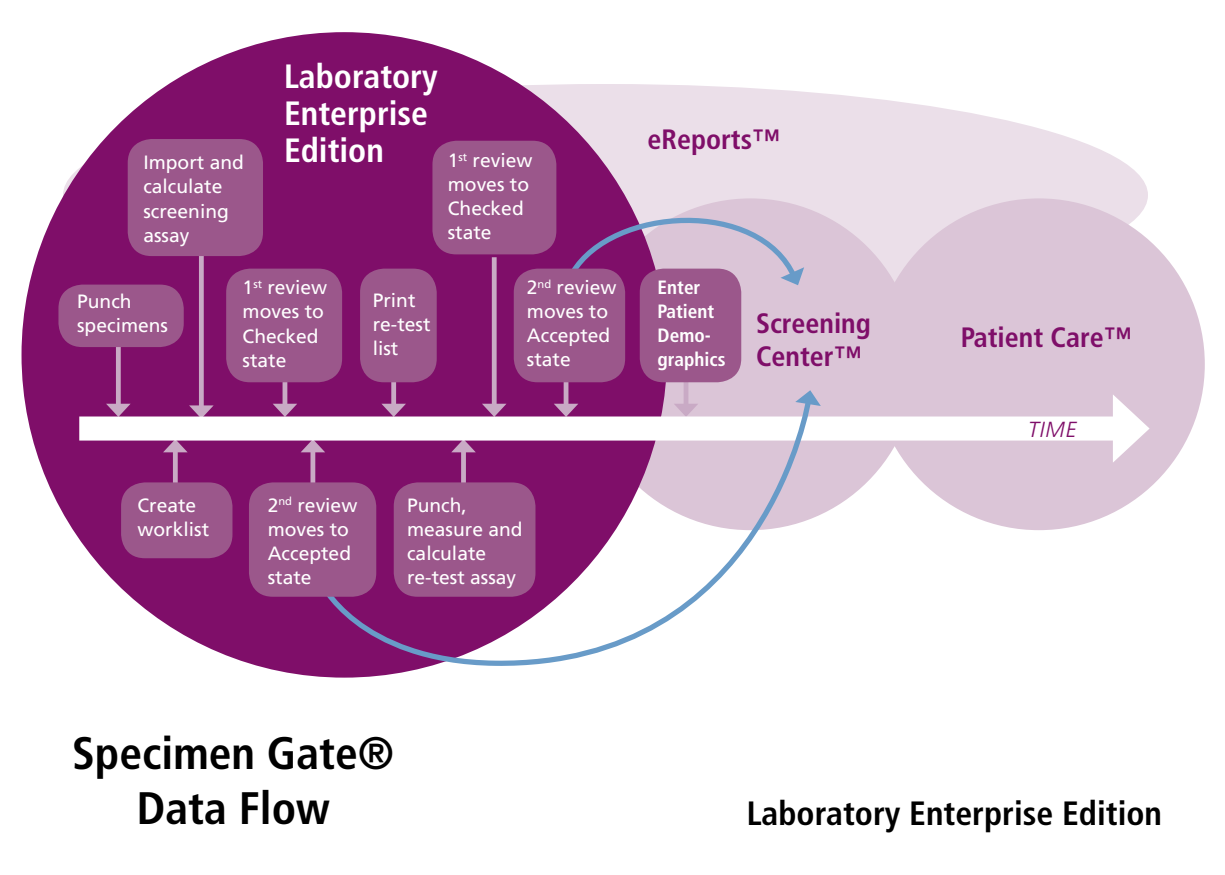
<style>
.page{position:relative;width:1225px;height:875px;background:#fff}
.page>*{position:absolute;margin:0;border:0;box-sizing:border-box;transform-origin:0 0}
.t1{font:700 condensed 45.5px/54.6px "Frutiger LT Com";color:#000;text-align:center}
.Leipis{font:700 condensed 33.6px/36.8px "Frutiger LT Com";color:#fff}
.Leipis-2{font:700 condensed 33.6px "Frutiger LT Com";color:#000}
.Leipis-3{font:700 condensed 28px/33.6px "Frutiger LT Com";color:#7f0e69}
.Leipis-4{font:italic 300 21.7px "Frutiger LT Com";color:#7f0e69}
.Leipis-5{font:19.25px/24.2px "Frutiger LT Com";color:#fff}
.Leipis-6{font:700 condensed 19.25px/24.2px "Frutiger LT Com";color:#fff}
</style>
<div class="page">
<div style="left:63px;top:84px;width:1085px;height:222px;background:#ebdfe9;border-radius:50%"></div>
<div style="left:585px;top:198px;width:331px;height:332px;background:#dbc5d7;border-radius:50%"></div>
<div style="left:873px;top:198px;width:332px;height:332px;background:#dbc5d7;border-radius:50%"></div>
<div style="left:22px;top:32px;width:645px;height:646px;background:#7f0e69;border-radius:50%"></div>
<svg style="left:566px;top:198px;width:238px;height:87px"></svg>
<div style="left:116px;top:346px;width:5px;height:62px;background:#c9aac5"></div>
<svg style="left:106px;top:404px;width:25px;height:13px"></svg>
<div style="left:199px;top:252px;width:5px;height:158px;background:#c9aac5"></div>
<svg style="left:189px;top:405px;width:25px;height:12px"></svg>
<hr style="left:283px;top:368px;width:4px;height:40px;background:#c9aac5">
<svg style="left:273px;top:404px;width:24px;height:13px"></svg>
<div style="left:391px;top:368px;width:5px;height:40px;background:#c9aac5"></div>
<hr style="left:564px;top:368px;width:4px;height:40px;background:#c9aac5">
<hr style="left:684px;top:368px;width:4px;height:40px;background:#c9aac5">
<div style="left:492px;top:257px;width:5px;height:151px;background:#c9aac5"></div>
<div style="left:173px;top:448px;width:5px;height:36px;background:#c9aac5"></div>
<svg style="left:163px;top:441px;width:24px;height:11px"></svg>
<div style="left:310px;top:448px;width:5px;height:63px;background:#c9aac5"></div>
<svg style="left:301px;top:441px;width:14px;height:11px"></svg>
<div style="left:58px;top:285px;width:126px;height:62px;background:#9b578b;border-radius:24px"></div>
<div style="left:226px;top:269px;width:116px;height:113px;background:#9b578b;border-radius:24px"></div>
<div style="left:360px;top:269px;width:77px;height:113px;background:#9b578b;border-radius:24px"></div>
<div style="left:514px;top:269px;width:111px;height:113px;background:#9b578b;border-radius:24px"></div>
<div style="left:640px;top:269px;width:101px;height:113px;background:#9b578b;border-radius:24px"></div>
<div style="left:128px;top:139px;width:135px;height:117px;background:#9b578b;border-radius:24px"></div>
<div style="left:432px;top:141px;width:124px;height:113px;background:#9b578b;border-radius:24px"></div>
<div style="left:121px;top:482px;width:111px;height:76px;background:#9b578b;border-radius:24px"></div>
<div style="left:79px;top:417px;width:1048px;height:24px;background:#fff"></div>
<svg style="left:1113px;top:395px;width:37px;height:67px"></svg>
<svg style="left:315px;top:394px;width:499px;height:278px"></svg>
<svg style="left:795px;top:390px;width:26px;height:16px"></svg>
<div style="left:249px;top:482px;width:127px;height:115px;background:#9b578b;border-radius:24px"></div>
<p class="Leipis-5" style="left:143px;top:151px;width:102px">Import and calculate</p>
<p class="Leipis-5" style="left:143px;top:199px;width:87px">screening assay</p>
<p class="Leipis" style="left:284px;top:58px;width:155px">Laboratory<br>Enterprise<br>Edition</p>
<p class="Leipis-5" style="left:448px;top:148px;width:86px">1<sup>st</sup> review moves to<br>Checked state</p>
<p class="Leipis-5" style="left:77px;top:289px;width:92px">Punch specimens</p>
<p class="Leipis-5" style="left:243px;top:276px;width:86px">1<sup>st</sup> review moves to<br>Checked state</p>
<p class="Leipis-5" style="left:373px;top:288px;width:59px">Print re-test list</p>
<p class="Leipis-5" style="left:527px;top:275px;width:91px">2<sup>nd</sup> review moves to<br>Accepted state</p>
<p class="Leipis-3" style="left:648px;top:122px;width:134px">eReports™</p>
<p class="Leipis-6" style="left:658px;top:275px;width:69px">Enter<br>Patient<br>Demo&shy;graphics</p>
<p class="Leipis-3" style="left:756px;top:306px;width:116px">Screening<br>Center™</p>
<p class="Leipis-5" style="left:138px;top:493px;width:73px">Create worklist</p>
<p class="Leipis-5" style="left:268px;top:493px;width:91px">2<sup>nd</sup> review moves to<br>Accepted state</p>
<p class="Leipis-5" style="left:407px;top:493px;width:117px">Punch, measure and calculate re-test assay</p>
<p class="Leipis-3" style="left:961px;top:320px;width:172px">Patient Care™</p>
<p class="Leipis-4" style="left:1028px;top:417px;width:50px">TIME</p>
<h1 class="t1" style="left:72px;top:726px;width:324px">Specimen Gate®<br>Data Flow</h1>
<p class="Leipis-2" style="left:747px;top:793px;width:417px">Laboratory Enterprise Edition</p>
</div>
